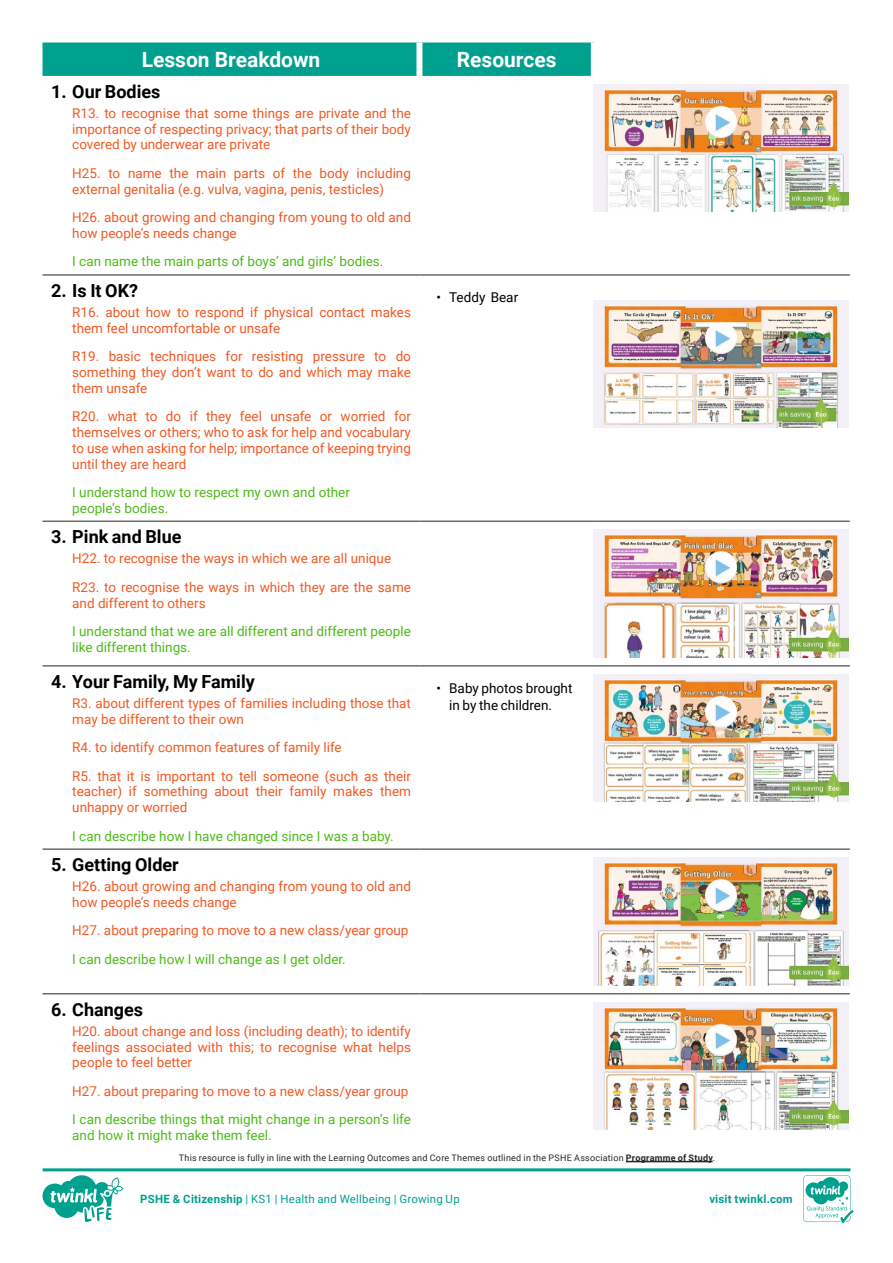
<style>
.page{position:relative;width:893px;height:1263px;background:#fff}
.page>*{position:absolute;margin:0;border:0;box-sizing:border-box;transform-origin:0 0}
.Heading_3{font:700 21px "Roboto";color:#fff}
.t1{font:700 18px "Roboto";color:#000}
.Adult_Body_Copy{font:13.5px/15.8px "Roboto";color:#f15924}
.Adult_Body_Copy-2{font:13.5px/15.8px "Roboto";color:#4eba19}
.t2{font:13.5px/16.5px "Roboto";color:#000;text-align:center}
.t3{font:11.4px "Roboto";letter-spacing:.015em;color:#00a08f}
.t4{font:700 11.4px "Roboto";letter-spacing:.02em;color:#00a08f}
.t5{font:9px "Roboto";letter-spacing:.025em;color:#282526}
.s1{font-weight:700}
</style>
<div class="page">
<div style="left:43px;top:43px;width:548px;height:33px;background:#00a08f"></div>
<hr style="left:43px;top:274px;width:376px;height:2px;background:#6b6b6e">
<hr style="left:419px;top:274px;width:175px;height:2px;background:#6b6b6e">
<hr style="left:594px;top:274px;width:256px;height:2px;background:#6b6b6e">
<hr style="left:43px;top:520px;width:376px;height:2px;background:#6b6b6e">
<hr style="left:419px;top:520px;width:175px;height:2px;background:#6b6b6e">
<hr style="left:594px;top:520px;width:256px;height:2px;background:#6b6b6e">
<hr style="left:43px;top:665px;width:376px;height:2px;background:#6b6b6e">
<hr style="left:419px;top:665px;width:175px;height:2px;background:#6b6b6e">
<hr style="left:594px;top:665px;width:256px;height:2px;background:#6b6b6e">
<hr style="left:43px;top:848px;width:376px;height:2px;background:#6b6b6e">
<hr style="left:419px;top:848px;width:175px;height:2px;background:#6b6b6e">
<hr style="left:594px;top:848px;width:256px;height:2px;background:#6b6b6e">
<hr style="left:43px;top:993px;width:376px;height:1px;background:#6b6b6e">
<hr style="left:419px;top:993px;width:175px;height:1px;background:#6b6b6e">
<hr style="left:594px;top:993px;width:256px;height:1px;background:#6b6b6e">
<div style="left:416px;top:43px;width:6px;height:33px;background:#fff"></div>
<img style="left:594px;top:84px;width:255px;height:128px">
<img style="left:594px;top:300px;width:255px;height:128px">
<img style="left:594px;top:530px;width:255px;height:127px">
<img style="left:594px;top:674px;width:255px;height:128px">
<img style="left:594px;top:858px;width:255px;height:127px">
<img style="left:594px;top:1002px;width:255px;height:128px">
<hr style="left:626px;top:1161px;width:87px;height:1px;background:#282526">
<svg style="left:43px;top:1168px;width:810px;height:55px"></svg>
<p class="Heading_3" style="left:142px;top:45px;width:180px">Lesson Breakdown</p>
<p class="Heading_3" style="left:457px;top:45px;width:101px">Resources</p>
<p class="t1" style="left:51px;top:79px;width:111px">1. Our Bodies</p>
<p class="Adult_Body_Copy" style="left:72px;top:105px;width:340px;text-align:justify">R13. to recognise that some things are private and the importance of respecting privacy; that parts of their body covered by underwear are private</p>
<p class="Adult_Body_Copy" style="left:72px;top:165px;width:340px">H25. to name the main parts of the body including external genitalia (e.g. vulva, vagina, penis, testicles)</p>
<p class="Adult_Body_Copy" style="left:72px;top:209px;width:340px">H26. about growing and changing from young to old and how people’s needs change</p>
<p class="Adult_Body_Copy-2" style="left:72px;top:253px;width:313px">I can name the main parts of boys’ and girls’ bodies.</p>
<p class="t1" style="left:51px;top:278px;width:89px">2. Is It OK?</p>
<p class="Adult_Body_Copy" style="left:72px;top:304px;width:340px">R16. about how to respond if physical contact makes them feel uncomfortable or unsafe</p>
<p class="Adult_Body_Copy" style="left:72px;top:348px;width:340px;text-align:justify">R19. basic techniques for resisting pressure to do something they don’t want to do and which may make them unsafe</p>
<p class="Adult_Body_Copy" style="left:72px;top:408px;width:340px;text-align:justify">R20. what to do if they feel unsafe or worried for themselves or others; who to ask for help and vocabulary to use when asking for help; importance of keeping trying until they are heard</p>
<p class="Adult_Body_Copy-2" style="left:72px;top:484px;width:279px">I understand how to respect my own and other people’s bodies.</p>
<p class="t2" style="left:436px;top:289px;width:83px">• Teddy Bear</p>
<p class="t1" style="left:51px;top:524px;width:132px">3. Pink and Blue</p>
<p class="Adult_Body_Copy" style="left:72px;top:550px;width:320px">H22. to recognise the ways in which we are all unique</p>
<p class="Adult_Body_Copy" style="left:72px;top:579px;width:340px">R23. to recognise the ways in which they are the same and different to others</p>
<p class="Adult_Body_Copy-2" style="left:72px;top:623px;width:340px">I understand that we are all different and different people like different things.</p>
<p class="t1" style="left:51px;top:669px;width:205px">4. Your Family, My Family</p>
<p class="Adult_Body_Copy" style="left:72px;top:695px;width:340px">R3. about different types of families including those that may be different to their own</p>
<p class="Adult_Body_Copy" style="left:72px;top:739px;width:271px">R4. to identify common features of family life</p>
<p class="Adult_Body_Copy" style="left:72px;top:767px;width:340px;text-align:justify">R5. that it is important to tell someone (such as their teacher) if something about their family makes them unhappy or worried</p>
<p class="Adult_Body_Copy-2" style="left:72px;top:827px;width:323px">I can describe how I have changed since I was a baby.</p>
<p class="t2" style="left:436px;top:679px;width:137px">• Baby photos brought in by the children.</p>
<p class="t1" style="left:51px;top:852px;width:129px">5. Getting Older</p>
<p class="Adult_Body_Copy" style="left:72px;top:878px;width:340px">H26. about growing and changing from young to old and how people’s needs change</p>
<p class="Adult_Body_Copy" style="left:72px;top:922px;width:338px">H27. about preparing to move to a new class/year group</p>
<p class="Adult_Body_Copy-2" style="left:72px;top:951px;width:275px">I can describe how I will change as I get older.</p>
<p class="t1" style="left:51px;top:997px;width:94px">6. Changes</p>
<p class="Adult_Body_Copy" style="left:72px;top:1022px;width:340px;text-align:justify">H20. about change and loss (including death); to identify feelings associated with this; to recognise what helps people to feel better</p>
<p class="Adult_Body_Copy" style="left:72px;top:1082px;width:338px">H27. about preparing to move to a new class/year group</p>
<p class="Adult_Body_Copy-2" style="left:72px;top:1111px;width:340px">I can describe things that might change in a person’s life and how it might make them feel.</p>
<p class="t5" style="left:179px;top:1151px;width:538px">This resource is fully in line with the Learning Outcomes and Core Themes outlined in the PSHE Association <span class="s1">Programme of Study</span>.</p>
<p class="t4" style="left:709px;top:1191px;width:85px">visit twinkl.com</p>
<p class="t3" style="left:140px;top:1191px;width:321px"><span class="s1">PSHE &amp; Citizenship</span> | KS1 | Health and Wellbeing | Growing Up</p>
</div>
